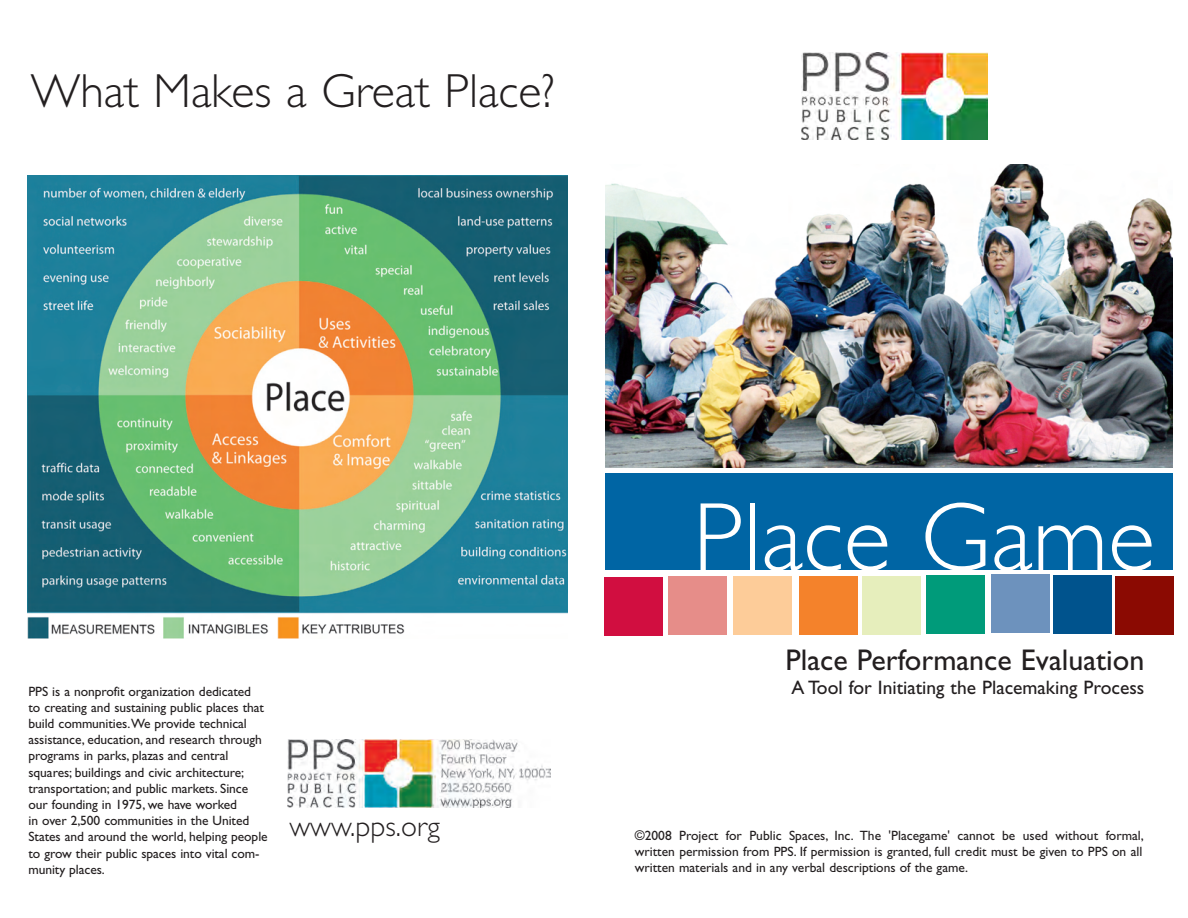
<style>
.page{position:relative;width:1188px;height:918px;background:#fff}
.page>*{position:absolute;margin:0;border:0;box-sizing:border-box;transform-origin:0 0}
.heading_1{font:300 97.8px "Gill Sans";color:#fff}
.t1{font:300 48px "Gill Sans";color:#231f20}
.heading{font:30px "Gill Sans";color:#231f20}
.heading_1-2{font:300 29.4px "Gill Sans";color:#231f20}
.body{font:19.5px "Gill Sans";color:#231f20}
.body-2{font:13.5px/16.2px "Gill Sans";letter-spacing:-.005em;color:#231f20}
</style>
<div class="page">
<img style="left:606px;top:165px;width:567px;height:303px">
<div style="left:606px;top:473px;width:567px;height:97px;background:#0065a4"></div>
<div style="left:604px;top:577px;width:59px;height:59px;background:#d10e40"></div>
<div style="left:668px;top:576px;width:59px;height:59px;background:#e68d89"></div>
<div style="left:733px;top:576px;width:58px;height:59px;background:#fdcc99"></div>
<div style="left:799px;top:577px;width:59px;height:58px;background:#f4822b"></div>
<div style="left:862px;top:576px;width:59px;height:59px;background:#e6eebc"></div>
<div style="left:926px;top:575px;width:59px;height:59px;background:#009b7a"></div>
<div style="left:991px;top:575px;width:58px;height:58px;background:#6d92bd"></div>
<div style="left:1053px;top:575px;width:58px;height:59px;background:#00538d"></div>
<div style="left:1115px;top:576px;width:58px;height:59px;background:#8b0a02"></div>
<img style="left:802px;top:52px;width:186px;height:88px">
<img style="left:288px;top:739px;width:263px;height:69px">
<img style="left:27px;top:176px;width:540px;height:462px">
<p class="t1" style="left:31px;top:63px;width:526px">What Makes a Great Place?</p>
<p class="body-2" style="left:28px;top:683px;width:241px">PPS is a nonprofit organization dedicated<br>to creating and sustaining public places that build communities. We provide technical assistance, education, and research through programs in parks, plazas and central squares; buildings and civic architecture; transportation; and public markets. Since our founding in 1975, we have worked<br>in over 2,500 communities in the United States and around the world, helping people to grow their public spaces into vital com&shy;munity places.</p>
<p class="heading_1-2" style="left:289px;top:810px;width:152px">www.pps.org</p>
<p class="heading_1" style="left:693px;top:482px;width:463px">Place Game</p>
<p class="heading" style="left:786px;top:643px;width:360px">Place Performance Evaluation</p>
<p class="body" style="left:792px;top:676px;width:354px">A Tool for Initiating the Placemaking Process</p>
<p class="body-2" style="left:635px;top:827px;width:511px;text-align:justify">©2008 Project for Public Spaces, Inc. The 'Placegame' cannot be used without formal, written permission from PPS. If permission is granted, full credit must be given to PPS on all written materials and in any verbal descriptions of the game.</p>
</div>
